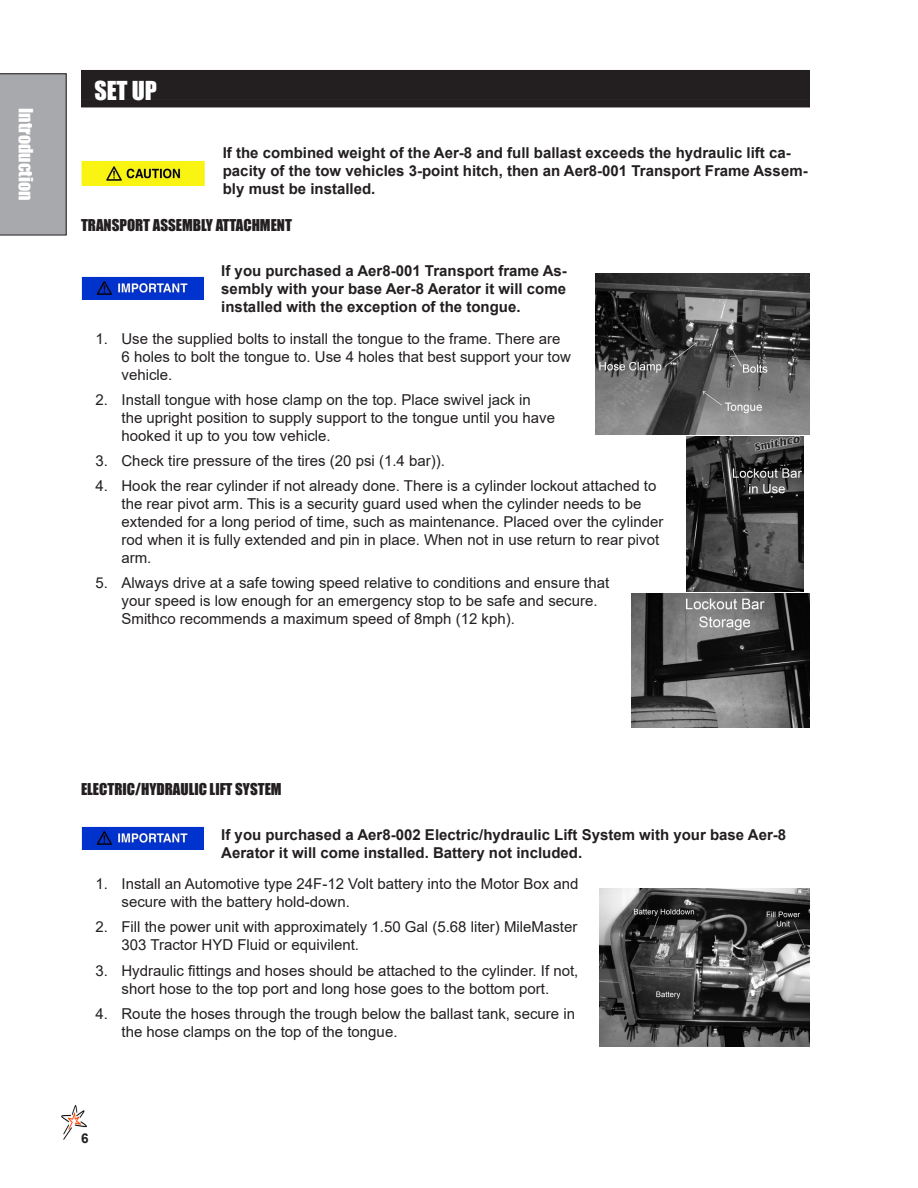
<style>
.page{position:relative;width:918px;height:1188px;background:#fff}
.page>*{position:absolute;margin:0;border:0;box-sizing:border-box;transform-origin:0 0}
.Header_Left{font:24px "Impact";color:#fff}
.t1{font:18px "Impact";color:#fff}
._1__2__3{font:15px/18px "Arial";color:#231f20}
.Warning_Danger_Caution{font:700 15px/18px "Arial";color:#231f20}
.Subhead_1{font:15px "Impact";color:#231f20}
.t2{font:700 13.5px "Arial";color:#231f20}
</style>
<div class="page">
<img style="left:61px;top:1105px;width:26px;height:35px">
<div style="left:79px;top:1133px;width:27px;height:8px;background:#fff"></div>
<div style="left:0;top:73px;width:67px;height:162px;background:#a8a9ad"></div>
<div style="left:81px;top:70px;width:729px;height:30px;background:#231f20"></div>
<div style="left:81px;top:100px;width:729px;height:7px;background:#231f20"></div>
<img style="left:599px;top:888px;width:211px;height:159px">
<img style="left:687px;top:436px;width:116px;height:155px">
<img style="left:632px;top:594px;width:178px;height:133px">
<img style="left:595px;top:274px;width:215px;height:161px">
<img style="left:81px;top:160px;width:124px;height:26px">
<img style="left:81px;top:276px;width:122px;height:24px">
<img style="left:81px;top:826px;width:122px;height:23px">
<p class="t1" style="left:40px;top:108px;width:94px;rotate:90deg">Introduction</p>
<p class="Header_Left" style="left:94px;top:72px;width:64px">SET UP</p>
<p class="Warning_Danger_Caution" style="left:223px;top:144px;width:586px">If the combined weight of the Aer-8 and full ballast exceeds the hydraulic lift ca&shy;pacity of the tow vehicles 3-point hitch, then an Aer8-001 Transport Frame Assem&shy;bly must be installed.</p>
<p class="Subhead_1" style="left:81px;top:214px;width:213px">TRANSPORT ASSEMBLY ATTACHMENT</p>
<p class="Warning_Danger_Caution" style="left:221px;top:262px;width:347px;text-align:justify">If you purchased a Aer8-001 Transport frame As&shy;sembly with your base Aer-8 Aerator it will come installed with the exception of the tongue.</p>
<p class="_1__2__3" style="left:122px;top:330px;width:451px;text-indent:-26px">1. Use the supplied bolts to install the tongue to the frame. There are<br>6 holes to bolt the tongue to. Use 4 holes that best support your tow vehicle.</p>
<p class="_1__2__3" style="left:122px;top:391px;width:435px;text-indent:-26px">2. Install tongue with hose clamp on the top. Place swivel jack in the upright position to supply support to the tongue until you have hooked it up to you tow vehicle.</p>
<p class="_1__2__3" style="left:95px;top:452px;width:351px">3. Check tire pressure of the tires (20 psi (1.4 bar)).</p>
<p class="_1__2__3" style="left:122px;top:477px;width:543px;text-indent:-26px">4. Hook the rear cylinder if not already done. There is a cylinder lockout attached to the rear pivot arm. This is a security guard used when the cylinder needs to be extended for a long period of time, such as maintenance. Placed over the cylinder rod when it is fully extended and pin in place. When not in use return to rear pivot arm.</p>
<p class="_1__2__3" style="left:122px;top:574px;width:489px;text-indent:-26px">5. Always drive at a safe towing speed relative to conditions and ensure that your speed is low enough for an emergency stop to be safe and secure.<br>Smithco recommends a maximum speed of 8mph (12 kph).</p>
<p class="Subhead_1" style="left:81px;top:777px;width:202px">ELECTRIC/HYDRAULIC LIFT SYSTEM</p>
<p class="Warning_Danger_Caution" style="left:221px;top:826px;width:566px">If you purchased a Aer8-002 Electric/hydraulic Lift System with your base Aer-8<br>Aerator it will come installed. Battery not included.</p>
<p class="_1__2__3" style="left:122px;top:875px;width:458px;text-indent:-26px">1. Install an Automotive type 24F-12 Volt battery into the Motor Box and secure with the battery hold-down.</p>
<p class="_1__2__3" style="left:122px;top:918px;width:457px;text-indent:-26px">2. Fill the power unit with approximately 1.50 Gal (5.68 liter) MileMaster<br>303 Tractor HYD Fluid or equivilent.</p>
<p class="_1__2__3" style="left:95px;top:961px;width:484px;text-align:center">3. Hydraulic fittings and hoses should be attached to the cylinder. If not, short hose to the top port and long hose goes to the bottom port.</p>
<p class="_1__2__3" style="left:122px;top:1004px;width:455px;text-indent:-26px">4. Route the hoses through the trough below the ballast tank, secure in the hose clamps on the top of the tongue.</p>
<p class="t2" style="left:81px;top:1129px;width:9px">6</p>
</div>
